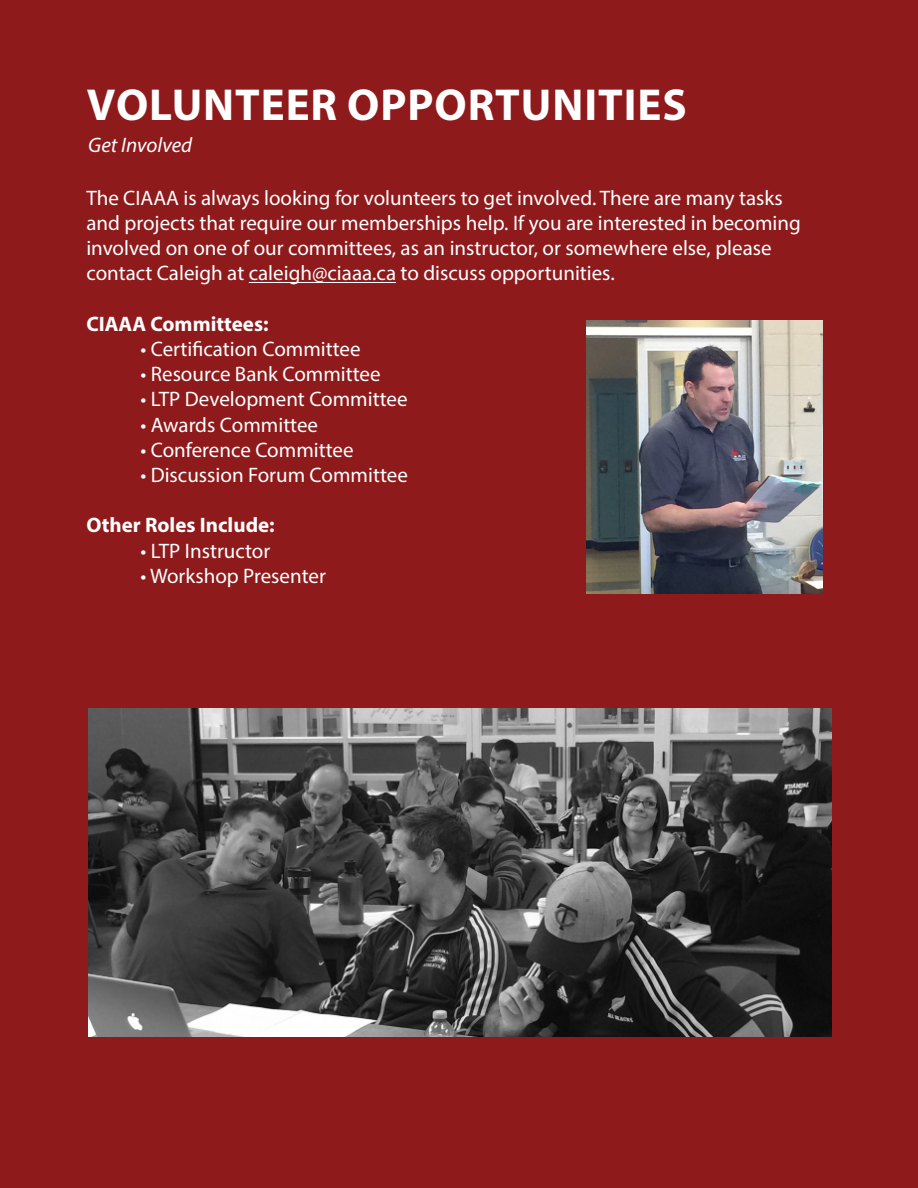
<style>
.page{position:relative;width:918px;height:1188px;background:#8f1a1c}
.page>*{position:absolute;margin:0;border:0;box-sizing:border-box;transform-origin:0 0}
.t1{font:700 45px "Myriad Pro";letter-spacing:.02em;color:#fff}
.t2{font:21px/25.2px "Myriad Pro";color:#fff}
.t3{font:700 21px "Myriad Pro";color:#fff}
.t4{font:italic 21px "Myriad Pro";color:#fff}
</style>
<div class="page">
<hr style="left:249px;top:282px;width:147px;height:1px;background:#fff">
<img style="left:586px;top:320px;width:237px;height:274px">
<img style="left:88px;top:708px;width:744px;height:329px">
<h1 class="t1" style="left:87px;top:76px;width:601px">VOLUNTEER OPPORTUNITIES</h1>
<p class="t4" style="left:88px;top:132px;width:106px">Get Involved</p>
<p class="t2" style="left:86px;top:185px;width:716px">The CIAAA is always looking for volunteers to get involved. There are many tasks and projects that require our memberships help. If you are interested in becoming involved on one of our committees, as an instructor, or somewhere else, please contact Caleigh at caleigh@ciaaa.ca to discuss opportunities.</p>
<p class="t3" style="left:86px;top:310px;width:184px">CIAAA Committees:</p>
<p class="t2" style="left:140px;top:336px;width:222px">• Certification Committee</p>
<p class="t2" style="left:140px;top:361px;width:242px">• Resource Bank Committee</p>
<p class="t2" style="left:140px;top:386px;width:269px">• LTP Development Committee</p>
<p class="t2" style="left:140px;top:412px;width:179px">• Awards Committee</p>
<p class="t2" style="left:140px;top:437px;width:215px">• Conference Committee</p>
<p class="t2" style="left:140px;top:462px;width:269px">• Discussion Forum Committee</p>
<p class="t3" style="left:86px;top:512px;width:190px">Other Roles Include:</p>
<p class="t2" style="left:140px;top:538px;width:131px">• LTP Instructor</p>
<p class="t2" style="left:140px;top:563px;width:187px">• Workshop Presenter</p>
</div>
